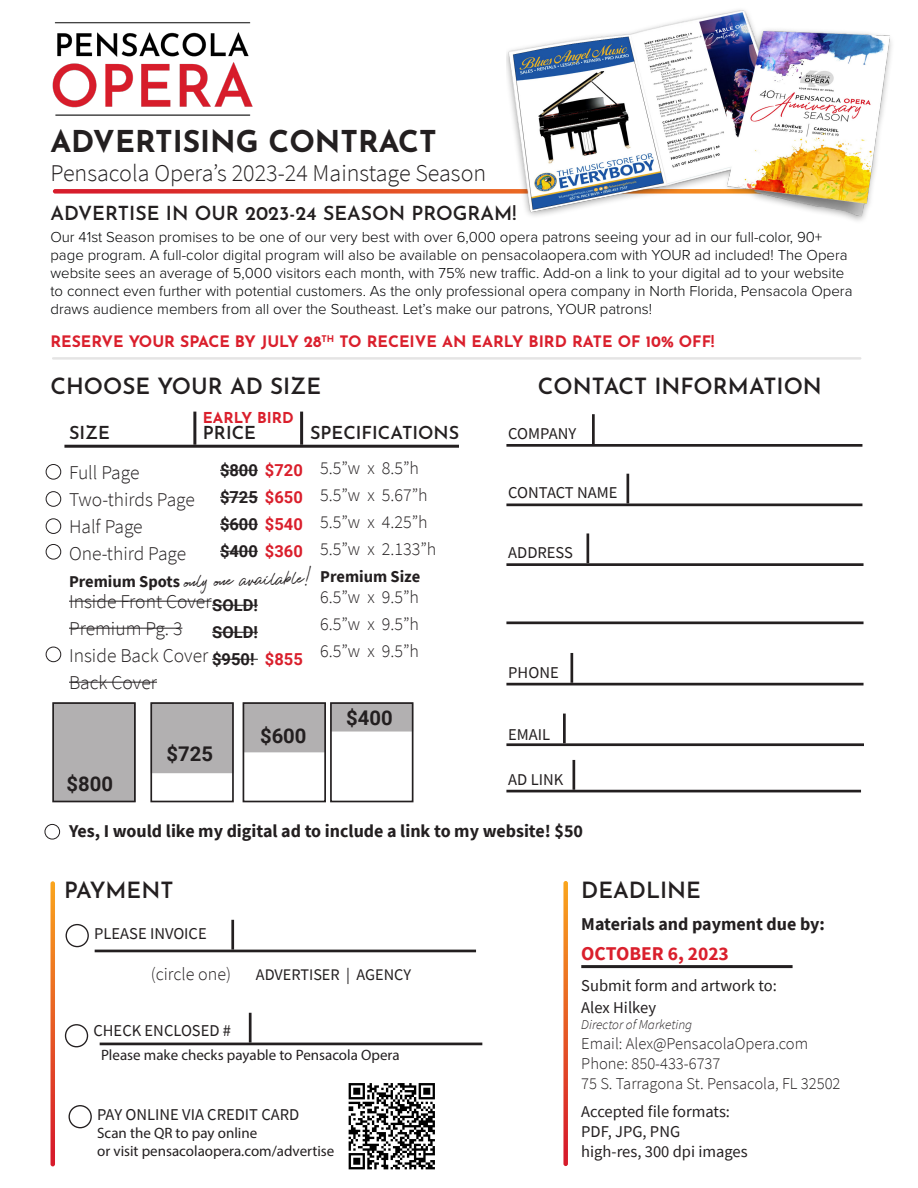
<style>
.page{position:relative;width:918px;height:1188px;background:#fff}
.page>*{position:absolute;margin:0;border:0;box-sizing:border-box;transform-origin:0 0}
.t1{font:700 30px "Josefin Sans";color:#231f20}
.t2{font:28.5px "Francisco";color:#231f20}
.t3{font:300 24px "Source Sans Pro";color:#231f20}
.t4{font:600 22.5px "Josefin Sans";color:#231f20}
.t5{font:700 20.25px "Roboto";color:#231f20}
.t6{font:300 19.5px "Source Sans Pro";color:#231f20}
.t7{font:600 19.5px "Josefin Sans";color:#231f20}
.t8{font:700 19.5px "Source Sans Pro";color:#da1f2c}
.t9{font:300 18px "Source Sans Pro";color:#231f20}
.t10{font:700 18px "Source Sans Pro";color:#231f20}
.t11{font:600 18px "Josefin Sans";color:#231f20}
.t12{font:16.5px "Source Sans Pro";color:#231f20}
.t13{font:300 16.5px "Source Sans Pro";color:#231f20}
.t14{font:700 16.5px "Roboto";color:#231f20}
.t15{font:700 16.5px "Source Sans Pro";color:#231f20}
.t16{font:700 16.5px "Roboto";color:#da1f2c}
.t17{font:16.2px "Source Sans Pro";color:#231f20}
.t18{font:700 15.75px "Josefin Sans";color:#da1f2c}
.t19{font:300 15px/18px "Proxima Nova";color:#020304}
.t20{font:15px "Myriad Pro";color:#231f20}
.t21{font:700 15px "Josefin Sans";color:#da1f2c}
.t22{font:italic 300 13.5px "Source Sans Pro";color:#231f20}
.s1{color:#da1f2c}
</style>
<div class="page">
<hr style="left:52px;top:357px;width:809px;height:3px;background:#231f20">
<svg style="left:53px;top:189px;width:807px;height:5px;background:#e2503d"></svg>
<hr style="left:69px;top:601px;width:143px;height:1px;background:#231f20">
<hr style="left:69px;top:628px;width:113px;height:1px;background:#231f20">
<hr style="left:69px;top:682px;width:88px;height:1px;background:#231f20">
<div style="left:46px;top:464px;width:15px;height:16px;border:1px solid #231f20;border-radius:50%"></div>
<div style="left:46px;top:518px;width:15px;height:16px;border:1px solid #231f20;border-radius:50%"></div>
<div style="left:46px;top:491px;width:15px;height:16px;border:1px solid #231f20;border-radius:50%"></div>
<div style="left:46px;top:544px;width:15px;height:16px;border:1px solid #231f20;border-radius:50%"></div>
<div style="left:45px;top:824px;width:15px;height:16px;border:1px solid #231f20;border-radius:50%"></div>
<div style="left:46px;top:647px;width:15px;height:15px;border:1px solid #231f20;border-radius:50%"></div>
<hr style="left:64px;top:445px;width:395px;height:3px;background:#231f20">
<hr style="left:581px;top:965px;width:212px;height:3px;background:#231f20">
<hr style="left:193px;top:412px;width:3px;height:33px;background:#231f20">
<hr style="left:300px;top:412px;width:3px;height:33px;background:#231f20">
<div style="left:66px;top:924px;width:23px;height:23px;border:1px solid #231f20;border-radius:50%"></div>
<div style="left:69px;top:1105px;width:23px;height:23px;border:1px solid #231f20;border-radius:50%"></div>
<div style="left:65px;top:1024px;width:23px;height:23px;border:1px solid #231f20;border-radius:50%"></div>
<hr style="left:95px;top:950px;width:381px;height:2px;background:#231f20">
<hr style="left:506px;top:444px;width:356px;height:3px;background:#231f20">
<hr style="left:506px;top:683px;width:358px;height:2px;background:#231f20">
<hr style="left:506px;top:563px;width:358px;height:3px;background:#231f20">
<hr style="left:506px;top:621px;width:358px;height:3px;background:#231f20">
<hr style="left:506px;top:503px;width:356px;height:3px;background:#231f20">
<hr style="left:506px;top:743px;width:358px;height:3px;background:#231f20">
<hr style="left:506px;top:790px;width:355px;height:2px;background:#231f20">
<hr style="left:100px;top:1043px;width:382px;height:2px;background:#231f20">
<hr style="left:231px;top:920px;width:3px;height:30px;background:#231f20">
<hr style="left:592px;top:414px;width:3px;height:30px;background:#231f20">
<hr style="left:571px;top:653px;width:2px;height:30px;background:#231f20">
<hr style="left:587px;top:533px;width:2px;height:30px;background:#231f20">
<hr style="left:627px;top:474px;width:2px;height:29px;background:#231f20">
<hr style="left:563px;top:714px;width:3px;height:29px;background:#231f20">
<hr style="left:573px;top:760px;width:2px;height:30px;background:#231f20">
<hr style="left:249px;top:1013px;width:3px;height:30px;background:#231f20">
<hr style="left:220px;top:470px;width:38px;height:1px;background:#231f20">
<hr style="left:220px;top:497px;width:38px;height:1px;background:#231f20">
<hr style="left:220px;top:524px;width:38px;height:1px;background:#231f20">
<hr style="left:220px;top:551px;width:38px;height:1px;background:#231f20">
<hr style="left:212px;top:605px;width:46px;height:1px;background:#231f20">
<hr style="left:212px;top:632px;width:46px;height:1px;background:#231f20">
<hr style="left:212px;top:659px;width:46px;height:1px;background:#231f20">
<img style="left:52px;top:22px;width:201px;height:94px">
<div style="left:52px;top:702px;width:84px;height:100px;border:2px solid #231f20"></div>
<div style="left:243px;top:703px;width:82px;height:49px;background:#b2b0b1"></div>
<div style="left:151px;top:703px;width:82px;height:70px;background:#b2b0b1"></div>
<div style="left:54px;top:703px;width:81px;height:99px;background:#b2b0b1"></div>
<div style="left:53px;top:703px;width:83px;height:99px;border:1px solid #231f20"></div>
<div style="left:331px;top:703px;width:82px;height:28px;background:#b2b0b1"></div>
<div style="left:150px;top:702px;width:84px;height:100px;border:2px solid #231f20"></div>
<div style="left:243px;top:702px;width:83px;height:100px;border:2px solid #231f20"></div>
<div style="left:330px;top:702px;width:83px;height:100px;border:2px solid #231f20"></div>
<img style="left:348px;top:1083px;width:87px;height:87px">
<svg style="left:51px;top:881px;width:4px;height:285px"></svg>
<svg style="left:563px;top:881px;width:5px;height:285px"></svg>
<img style="left:507px;top:10px;width:385px;height:211px">
<p class="t1" style="left:50px;top:119px;width:388px">ADVERTISING CONTRACT</p>
<p class="t3" style="left:50px;top:158px;width:437px">Pensacola Opera’s 2023-24 Mainstage Season</p>
<p class="t7" style="left:50px;top:198px;width:468px">ADVERTISE IN OUR 2023-24 SEASON PROGRAM!</p>
<p class="t19" style="left:50px;top:227px;width:804px">Our 41st Season promises to be one of our very best with over 6,000 opera patrons seeing your ad in our full-color, 90+ page program. A full-color digital program will also be available on pensacolaopera.com with YOUR ad included! The Opera website sees an average of 5,000 visitors each month, with 75% new traffic. Add-on a link to your digital ad to your website to connect even further with potential customers. As the only professional opera company in North Florida, Pensacola Opera draws audience members from all over the Southeast. Let’s make our patrons, YOUR patrons!</p>
<p class="t18" style="left:50px;top:330px;width:665px">RESERVE YOUR SPACE BY JULY 28<sup>TH</sup> TO RECEIVE AN EARLY BIRD RATE OF 10% OFF!</p>
<p class="t4" style="left:50px;top:370px;width:272px">CHOOSE YOUR AD SIZE</p>
<p class="t21" style="left:203px;top:406px;width:92px">EARLY BIRD</p>
<p class="t11" style="left:69px;top:420px;width:42px">SIZE</p>
<p class="t11" style="left:203px;top:420px;width:55px">PRICE</p>
<p class="t11" style="left:310px;top:420px;width:151px">SPECIFICATIONS</p>
<p class="t14" style="left:220px;top:458px;width:84px">$800 <span class="s1">$720</span></p>
<p class="t14" style="left:220px;top:485px;width:84px">$725 <span class="s1">$650</span></p>
<p class="t14" style="left:220px;top:512px;width:84px">$600 <span class="s1">$540</span></p>
<p class="t14" style="left:220px;top:539px;width:84px">$400 <span class="s1">$360</span></p>
<p class="t6" style="left:69px;top:460px;width:72px">Full Page</p>
<p class="t6" style="left:69px;top:487px;width:127px">Two-thirds Page</p>
<p class="t6" style="left:69px;top:514px;width:75px">Half Page</p>
<p class="t6" style="left:69px;top:541px;width:119px">One-third Page</p>
<p class="t15" style="left:69px;top:570px;width:113px">Premium Spots</p>
<p class="t6" style="left:69px;top:589px;width:144px">Inside Front Cover</p>
<p class="t6" style="left:69px;top:616px;width:115px">Premium Pg. 3</p>
<p class="t6" style="left:69px;top:643px;width:141px">Inside Back Cover</p>
<p class="t6" style="left:69px;top:670px;width:90px">Back Cover</p>
<p class="t2" style="left:185px;top:567px;width:127px;rotate:-2deg">only one available!</p>
<p class="t14" style="left:212px;top:593px;width:47px">SOLD!</p>
<p class="t14" style="left:212px;top:620px;width:47px">SOLD!</p>
<p class="t14" style="left:212px;top:647px;width:44px">$950!</p>
<p class="t16" style="left:265px;top:647px;width:39px">$855</p>
<p class="t5" style="left:66px;top:770px;width:48px">$800</p>
<p class="t5" style="left:167px;top:739px;width:48px">$725</p>
<p class="t5" style="left:260px;top:721px;width:48px">$600</p>
<p class="t9" style="left:320px;top:457px;width:100px">5.5”w x 8.5”h</p>
<p class="t9" style="left:320px;top:484px;width:109px">5.5”w x 5.67”h</p>
<p class="t9" style="left:320px;top:511px;width:109px">5.5”w x 4.25”h</p>
<p class="t9" style="left:320px;top:538px;width:118px">5.5”w x 2.133”h</p>
<p class="t15" style="left:320px;top:565px;width:101px">Premium Size</p>
<p class="t9" style="left:320px;top:586px;width:100px">6.5”w x 9.5”h</p>
<p class="t9" style="left:320px;top:613px;width:100px">6.5”w x 9.5”h</p>
<p class="t9" style="left:320px;top:640px;width:100px">6.5”w x 9.5”h</p>
<p class="t5" style="left:346px;top:703px;width:48px">$400</p>
<p class="t4" style="left:538px;top:370px;width:285px">CONTACT INFORMATION</p>
<p class="t12" style="left:508px;top:423px;width:69px">COMPANY</p>
<p class="t12" style="left:508px;top:482px;width:111px">CONTACT NAME</p>
<p class="t12" style="left:508px;top:542px;width:66px">ADDRESS</p>
<p class="t12" style="left:508px;top:662px;width:52px">PHONE</p>
<p class="t12" style="left:508px;top:724px;width:44px">EMAIL</p>
<p class="t12" style="left:508px;top:769px;width:57px">AD LINK</p>
<p class="t10" style="left:69px;top:819px;width:516px">Yes, I would like my digital ad to include a link to my website! $50</p>
<p class="t4" style="left:64px;top:874px;width:111px">PAYMENT</p>
<p class="t12" style="left:94px;top:923px;width:114px">PLEASE INVOICE</p>
<p class="t9" style="left:151px;top:963px;width:82px">(circle one)</p>
<p class="t12" style="left:93px;top:1020px;width:139px">CHECK ENCLOSED #</p>
<p class="t17" style="left:256px;top:964px;width:157px">ADVERTISER | AGENCY</p>
<p class="t20" style="left:101px;top:1046px;width:300px">Please make checks payable to Pensacola Opera</p>
<p class="t12" style="left:97px;top:1104px;width:204px">PAY ONLINE VIA CREDIT CARD</p>
<p class="t20" style="left:97px;top:1123px;width:162px">Scan the QR to pay online</p>
<p class="t20" style="left:97px;top:1141px;width:239px">or visit pensacolaopera.com/advertise</p>
<p class="t4" style="left:581px;top:873px;width:121px">DEADLINE</p>
<p class="t10" style="left:581px;top:912px;width:245px">Materials and payment due by:</p>
<p class="t8" style="left:581px;top:940px;width:149px">OCTOBER 6, 2023</p>
<p class="t12" style="left:581px;top:975px;width:197px">Submit form and artwork to:</p>
<p class="t12" style="left:581px;top:997px;width:76px">Alex Hilkey</p>
<p class="t22" style="left:581px;top:1017px;width:112px">Director of Marketing</p>
<p class="t13" style="left:581px;top:1034px;width:228px">Email: Alex@PensacolaOpera.com</p>
<p class="t13" style="left:581px;top:1054px;width:141px">Phone: 850-433-6737</p>
<p class="t13" style="left:581px;top:1073px;width:261px">75 S. Tarragona St. Pensacola, FL 32502</p>
<p class="t12" style="left:581px;top:1101px;width:150px">Accepted file formats:</p>
<p class="t12" style="left:581px;top:1121px;width:100px">PDF, JPG, PNG</p>
<p class="t12" style="left:581px;top:1141px;width:168px">high-res, 300 dpi images</p>
</div>
